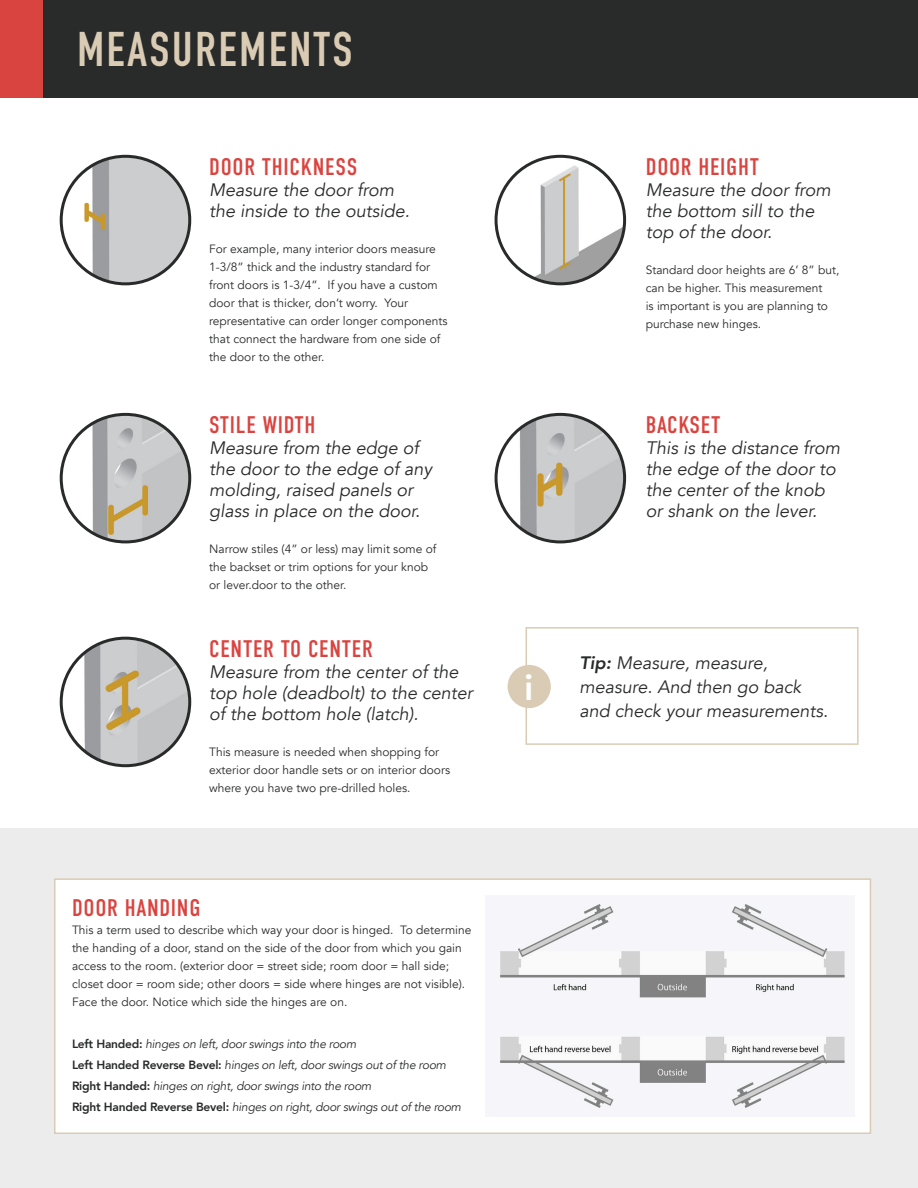
<style>
.page{position:relative;width:918px;height:1188px;background:#fff}
.page>*{position:absolute;margin:0;border:0;box-sizing:border-box;transform-origin:0 0}
.t1{font:700 48px "DIN Condensed";letter-spacing:.06em;color:#daccb4}
.t2{font:800 36px "Avenir";color:#fff}
.t3{font:24px "DIN Condensed";letter-spacing:.03em;color:#da4440}
.t4{font:italic 18px/21px "Avenir";color:#292a2a}
.t5{font:12px/18px "Avenir";color:#292a2a}
.t6{font:italic 12px "Avenir";letter-spacing:-.02em;color:#292a2a}
.s1{font-weight:800;font-style:normal}
.s2{font-weight:800}
</style>
<div class="page">
<div style="left:0;top:828px;width:918px;height:360px;background:#ececec"></div>
<div style="left:0;top:0;width:918px;height:97px;background:#292a2a"></div>
<div style="left:0;top:0;width:43px;height:97px;background:#da4440"></div>
<img style="left:61px;top:156px;width:129px;height:128px">
<div style="left:60px;top:155px;width:131px;height:130px;border:3px solid #292a2a;border-radius:50%"></div>
<img style="left:61px;top:414px;width:129px;height:128px">
<div style="left:60px;top:413px;width:131px;height:130px;border:3px solid #292a2a;border-radius:50%"></div>
<img style="left:61px;top:638px;width:129px;height:128px">
<div style="left:60px;top:637px;width:131px;height:130px;border:3px solid #292a2a;border-radius:50%"></div>
<img style="left:496px;top:414px;width:129px;height:128px">
<div style="left:495px;top:413px;width:131px;height:130px;border:3px solid #292a2a;border-radius:50%"></div>
<img style="left:496px;top:156px;width:129px;height:128px">
<div style="left:495px;top:155px;width:131px;height:130px;border:3px solid #292a2a;border-radius:50%"></div>
<div style="left:54px;top:878px;width:817px;height:256px;background:#fff;border:2px solid #daccb4"></div>
<img style="left:497px;top:903px;width:350px;height:207px">
<div style="left:526px;top:627px;width:333px;height:118px;border:2px solid #daccb4"></div>
<div style="left:509px;top:667px;width:40px;height:39px;background:#daccb4;border-radius:50%"></div>
<div style="left:508px;top:665px;width:43px;height:43px;border:3px solid #daccb4;border-radius:50%"></div>
<p class="t1" style="left:77px;top:17px;width:276px">MEASUREMENTS</p>
<p class="t3" style="left:209px;top:153px;width:150px">DOOR THICKNESS</p>
<p class="t4" style="left:209px;top:179px;width:202px">Measure the door from the inside to the outside.</p>
<p class="t5" style="left:209px;top:240px;width:240px">For example, many interior doors measure 1-3/8” thick and the industry standard for front doors is 1-3/4”. If you have a custom door that is thicker, don’t worry. Your representative can order longer components that connect the hardware from one side of the door to the other.</p>
<p class="t3" style="left:209px;top:411px;width:108px">STILE WIDTH</p>
<p class="t4" style="left:209px;top:438px;width:225px">Measure from the edge of the door to the edge of any molding, raised panels or glass in place on the door.</p>
<p class="t5" style="left:209px;top:540px;width:229px">Narrow stiles (4” or less) may limit some of the backset or trim options for your knob or lever.door to the other.</p>
<p class="t3" style="left:209px;top:635px;width:165px">CENTER TO CENTER</p>
<p class="t4" style="left:209px;top:661px;width:265px">Measure from the center of the top hole (deadbolt) to the center of the bottom hole (latch).</p>
<p class="t5" style="left:209px;top:743px;width:243px">This measure is needed when shopping for exterior door handle sets or on interior doors where you have two pre-drilled holes.</p>
<p class="t3" style="left:72px;top:895px;width:130px">DOOR HANDING</p>
<p class="t5" style="left:72px;top:921px;width:401px">This a term used to describe which way your door is hinged. To determine the handing of a door, stand on the side of the door from which you gain access to the room. (exterior door = street side; room door = hall side; closet door = room side; other doors = side where hinges are not visible).<br>Face the door. Notice which side the hinges are on.</p>
<p class="t6" style="left:72px;top:1037px;width:286px"><span class="s1">Left Handed:</span> hinges on left, door swings into the room</p>
<p class="t6" style="left:72px;top:1058px;width:376px"><span class="s1">Left Handed Reverse Bevel:</span> hinges on left, door swings out of the room</p>
<p class="t6" style="left:72px;top:1079px;width:301px"><span class="s1">Right Handed:</span> hinges on right, door swings into the room</p>
<p class="t6" style="left:72px;top:1100px;width:391px"><span class="s1">Right Handed Reverse Bevel:</span> hinges on right, door swings out of the room</p>
<p class="t3" style="left:646px;top:153px;width:115px">DOOR HEIGHT</p>
<p class="t4" style="left:646px;top:179px;width:187px">Measure the door from the bottom sill to the top of the door.</p>
<p class="t5" style="left:646px;top:261px;width:195px">Standard door heights are 6’ 8” but, can be higher. This measurement<br>is important is you are planning to purchase new hinges.</p>
<p class="t3" style="left:646px;top:411px;width:76px">BACKSET</p>
<p class="t4" style="left:646px;top:438px;width:196px">This is the distance from the edge of the door to the center of the knob or shank on the lever.</p>
<p class="t2" style="left:524px;top:659px;width:11px">i</p>
<p class="t4" style="left:579px;top:651px;width:250px;line-height:24px"><span class="s2">Tip:</span> Measure, measure, measure. And then go back and check your measurements.</p>
</div>
